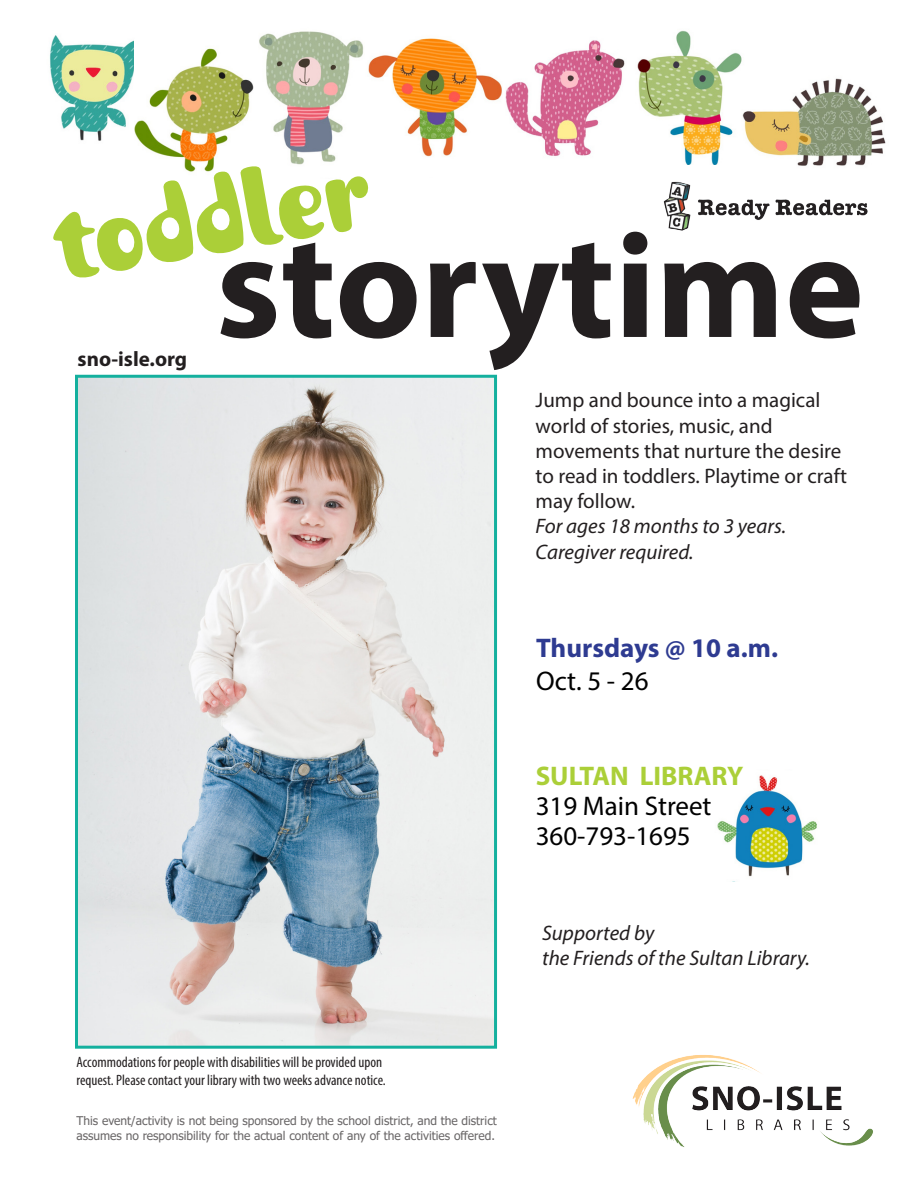
<style>
.page{position:relative;width:918px;height:1188px;background:#fff}
.page>*{position:absolute;margin:0;border:0;box-sizing:border-box;transform-origin:0 0}
.t1{font:700 150px "Myriad Pro";color:#231f20}
.t2{font:108px "Jellybaby ITC";color:#abcf38}
.t3{font:27px "Myriad Pro";color:#000}
.t4{font:700 27px "Myriad Pro";color:#2e3b91}
.t5{font:700 27px "Myriad Pro";color:#abcf38}
.t6{font:21px "Myriad Pro";color:#231f20}
.t7{font:italic 21px "Myriad Pro";color:#231f20}
.t8{font:700 21px "Myriad Pro";color:#231f20}
.t9{font:condensed 15px/18px "Myriad Pro";color:#231f20}
.t10{font:12px/14.4px "Tahoma";color:#231f20}
</style>
<div class="page">
<img style="left:49px;top:35px;width:85px;height:106px">
<img style="left:259px;top:31px;width:243px;height:134px">
<img style="left:505px;top:30px;width:237px;height:134px">
<img style="left:739px;top:66px;width:147px;height:100px">
<img style="left:134px;top:48px;width:120px;height:124px">
<img style="left:663px;top:181px;width:205px;height:50px">
<img style="left:632px;top:1055px;width:241px;height:92px">
<img style="left:79px;top:379px;width:414px;height:666px">
<div style="left:75px;top:375px;width:422px;height:674px;border:3px solid #14b09e"></div>
<img style="left:717px;top:775px;width:100px;height:107px">
<p class="t2" style="left:44px;top:178px;width:317px;rotate:-10deg">toddler</p>
<p class="t1" style="left:216px;top:189px;width:650px">storytime</p>
<p class="t8" style="left:78px;top:345px;width:111px">sno-isle.org</p>
<p class="t6" style="left:536px;top:387px;width:286px">Jump and bounce into a magical</p>
<p class="t6" style="left:536px;top:413px;width:238px">world of stories, music, and</p>
<p class="t6" style="left:536px;top:438px;width:307px">movements that nurture the desire</p>
<p class="t6" style="left:536px;top:463px;width:313px">to read in toddlers. Playtime or craft</p>
<p class="t6" style="left:536px;top:488px;width:101px">may follow.</p>
<p class="t7" style="left:536px;top:513px;width:252px">For ages 18 months to 3 years.</p>
<p class="t7" style="left:536px;top:539px;width:159px">Caregiver required.</p>
<p class="t4" style="left:536px;top:631px;width:244px">Thursdays @ 10 a.m.</p>
<p class="t3" style="left:536px;top:664px;width:114px">Oct. 5 - 26</p>
<p class="t5" style="left:536px;top:759px;width:209px">SULTAN LIBRARY</p>
<p class="t3" style="left:536px;top:790px;width:177px">319 Main Street</p>
<p class="t3" style="left:536px;top:820px;width:157px">360-793-1695</p>
<p class="t9" style="left:76px;top:1053px;width:311px">Accommodations for people with disabilities will be provided upon request. Please contact your library with two weeks advance notice.</p>
<p class="t10" style="left:76px;top:1114px;width:422px">This event/activity is not being sponsored by the school district, and the district assumes no responsibility for the actual content of any of the activities offered.</p>
<p class="t7" style="left:542px;top:920px;width:114px">Supported by</p>
<p class="t7" style="left:542px;top:945px;width:269px">the Friends of the Sultan Library.</p>
</div>
